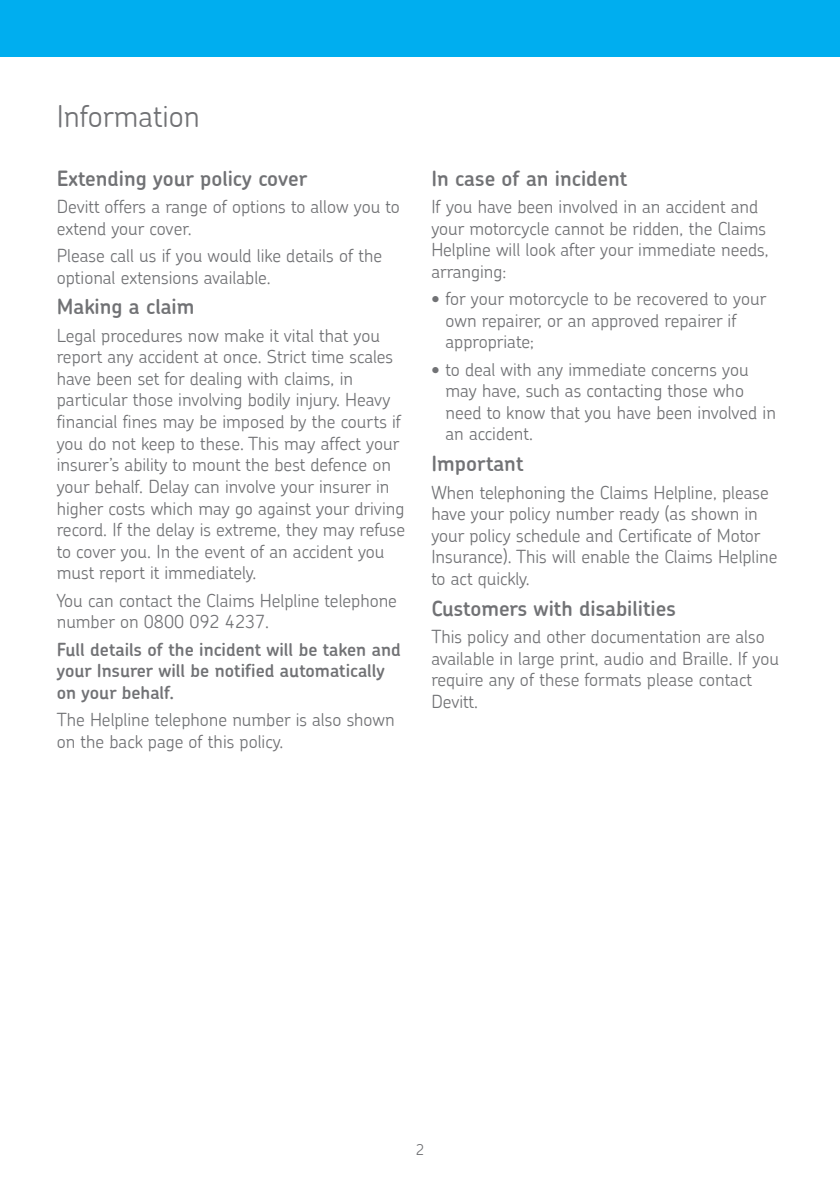
<style>
.page{position:relative;width:840px;height:1191px;background:#fff}
.page>*{position:absolute;margin:0;border:0;box-sizing:border-box;transform-origin:0 0}
.t1{font:300 30px "Chevin";color:#717275}
.t2{font:600 21px "Chevin";color:#717275}
.t3{font:300 18px/21.6px "Chevin";color:#717275}
.t4{font:600 18px/21.6px "Chevin";color:#717275}
.t5{font:300 15px "Chevin";color:#717275}
</style>
<div class="page">
<div style="left:0;top:0;width:839px;height:57px;background:#00aeef"></div>
<hr style="left:839px;top:0;width:1px;height:57px;background:#00aeef">
<p class="t1" style="left:57px;top:96px;width:144px">Information</p>
<p class="t2" style="left:57px;top:164px;width:252px">Extending your policy cover</p>
<p class="t3" style="left:57px;top:195px;width:344px">Devitt offers a range of options to allow you to extend your cover.</p>
<p class="t3" style="left:57px;top:244px;width:327px">Please call us if you would like details of the optional extensions available.</p>
<p class="t2" style="left:57px;top:293px;width:139px">Making a claim</p>
<p class="t3" style="left:57px;top:324px;width:350px">Legal procedures now make it vital that you report any accident at once. Strict time scales have been set for dealing with claims, in particular those involving bodily injury. Heavy financial fines may be imposed by the courts if you do not keep to these. This may affect your insurer’s ability to mount the best defence on your behalf. Delay can involve your insurer in higher costs which may go against your driving record. If the delay is extreme, they may refuse to cover you. In the event of an accident you must report it immediately.</p>
<p class="t3" style="left:57px;top:589px;width:341px">You can contact the Claims Helpline telephone number on 0800 092 4237.</p>
<p class="t4" style="left:57px;top:638px;width:345px">Full details of the incident will be taken and your Insurer will be notified automatically on your behalf.</p>
<p class="t3" style="left:57px;top:708px;width:339px">The Helpline telephone number is also shown on the back page of this policy.</p>
<p class="t2" style="left:431px;top:164px;width:197px">In case of an incident</p>
<p class="t3" style="left:431px;top:195px;width:339px">If you have been involved in an accident and your motorcycle cannot be ridden, the Claims Helpline will look after your immediate needs, arranging:</p>
<p class="t3" style="left:445px;top:287px;width:322px;text-indent:-14px">• for your motorcycle to be recovered to your own repairer, or an approved repairer if appropriate;</p>
<p class="t3" style="left:445px;top:358px;width:332px;text-indent:-14px">• to deal with any immediate concerns you may have, such as contacting those who need to know that you have been involved in an accident.</p>
<p class="t2" style="left:431px;top:450px;width:94px">Important</p>
<p class="t3" style="left:431px;top:481px;width:347px">When telephoning the Claims Helpline, please have your policy number ready (as shown in your policy schedule and Certificate of Motor Insurance). This will enable the Claims Helpline to act quickly.</p>
<p class="t2" style="left:431px;top:594px;width:246px">Customers with disabilities</p>
<p class="t3" style="left:431px;top:625px;width:349px">This policy and other documentation are also available in large print, audio and Braille. If you require any of these formats please contact Devitt.</p>
<p class="t5" style="left:415px;top:1140px;width:10px">2</p>
</div>
